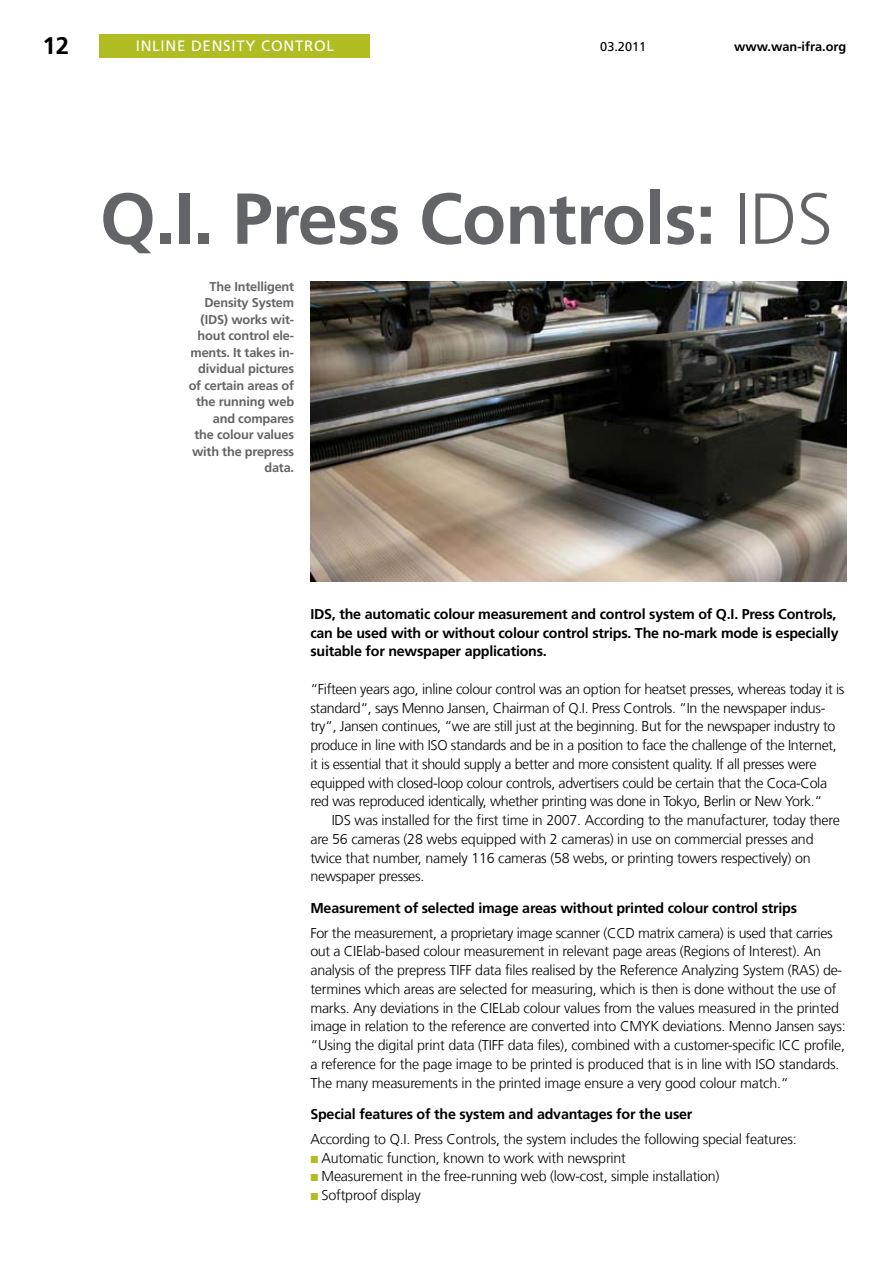
<style>
.page{position:relative;width:893px;height:1263px;background:#fff}
.page>*{position:absolute;margin:0;border:0;box-sizing:border-box;transform-origin:0 0}
.t1{font:700 72px "Frutiger LT Com";letter-spacing:-.01em;color:#636467}
.t2{font:700 24px "Frutiger LT Com";color:#000}
.t3{font:15px "Frutiger LT Com";letter-spacing:.05em;color:#fff}
.t4{font:300 14.25px/18.8px "Frutiger LT Com";letter-spacing:-.015em;color:#000}
.t5{font:700 14.25px/18.8px "Frutiger LT Com";letter-spacing:-.015em;color:#000}
.t6{font:700 12.75px/16.5px "Frutiger LT Com";letter-spacing:-.015em;color:#636467;text-align:right}
.t7{font:700 12.75px "Frutiger LT Com";color:#000}
.t8{font:12.75px "Frutiger LT Com";color:#000}
.s1{font-weight:300}
</style>
<div class="page">
<div style="left:100px;top:34px;width:270px;height:23px;background:#afbd22"></div>
<img style="left:310px;top:281px;width:536px;height:300px">
<h2 class="t2" style="left:43px;top:32px;width:28px">12</h2>
<p class="t3" style="left:136px;top:37px;width:200px">INLI NE DENSITY CONTROL</p>
<p class="t8" style="left:600px;top:39px;width:48px">03.2011</p>
<p class="t7" style="left:734px;top:39px;width:113px">www.wan-ifra.org</p>
<h1 class="t1" style="left:100px;top:176px;width:734px">Q.I. Press Controls: <span class="s1">IDS</span></h1>
<p class="t6" style="left:189px;top:278px;width:107px">The Intelligent<br>Density System (IDS) works wit&shy;hout control ele&shy;ments. It takes in&shy;dividual pictures of certain areas of the running web and compares<br>the colour values with the prepress data.</p>
<p class="t5" style="left:310px;top:605px;width:530px">IDS, the automatic colour measurement and control system of Q.I. Press Controls, can be used with or without colour control strips. The no-mark mode is especially suitable for newspaper applications.</p>
<p class="t4" style="left:310px;top:680px;width:535px">“Fifteen years ago, inline colour control was an option for heatset presses, whereas today it is standard“, says Menno Jansen, Chairman of Q.I. Press Controls. “In the newspaper indus&shy;try“, Jansen continues, “we are still just at the beginning. But for the newspaper industry to produce in line with ISO standards and be in a position to face the challenge of the Internet, it is essential that it should supply a better and more consistent quality. If all presses were equipped with closed-loop colour controls, advertisers could be certain that the Coca-Cola red was reproduced identically, whether printing was done in Tokyo, Berlin or New York.“</p>
<p class="t4" style="left:310px;top:811px;width:531px;text-indent:21px">IDS was installed for the first time in 2007. According to the manufacturer, today there are 56 cameras (28 webs equipped with 2 cameras) in use on commercial presses and twice that number, namely 116 cameras (58 webs, or printing towers respectively) on newspaper presses.</p>
<p class="t5" style="left:310px;top:899px;width:488px">Measurement of selected image areas without printed colour control strips</p>
<p class="t4" style="left:310px;top:923px;width:537px">For the measurement, a proprietary image scanner (CCD matrix camera) is used that carries out a CIElab-based colour measurement in relevant page areas (Regions of Interest). An analysis of the prepress TIFF data files realised by the Reference Analyzing System (RAS) de&shy;termines which areas are selected for measuring, which is then is done without the use of marks. Any deviations in the CIELab colour values from the values measured in the printed image in relation to the reference are converted into CMYK deviations. Menno Jansen says: “Using the digital print data (TIFF data files), combined with a customer-specific ICC profile, a reference for the page image to be printed is produced that is in line with ISO standards.<br>The many measurements in the printed image ensure a very good colour match.“</p>
<p class="t5" style="left:310px;top:1105px;width:383px">Special features of the system and advantages for the user</p>
<p class="t4" style="left:322px;top:1130px;width:476px;text-indent:-11px">According to Q.I. Press Controls, the system includes the following special features:<br>Automatic function, known to work with newsprint<br>Measurement in the free-running web (low-cost, simple installation)<br>Softproof display</p>
</div>
